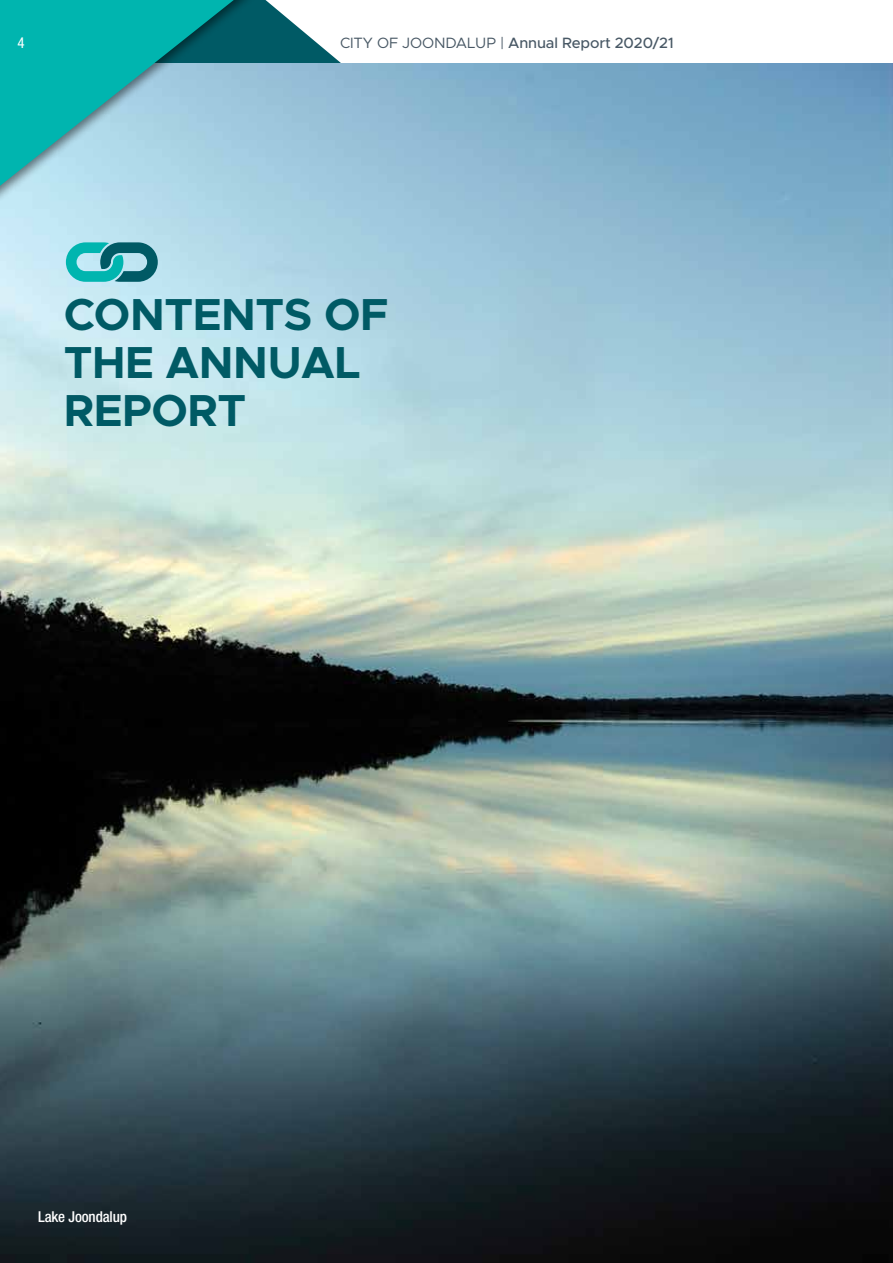
<style>
.page{position:relative;width:893px;height:1263px;background:#fff}
.page>*{position:absolute;margin:0;border:0;box-sizing:border-box;transform-origin:0 0}
.t1{font:700 45px/48px "Metropolis";letter-spacing:-.01em;color:#005a65}
.t2{font:500 15px "Metropolis";letter-spacing:-.01em;color:#485865}
.t3{font:500 condensed 15px "Helvetica Neue LT Std";letter-spacing:-.01em;color:#fff}
.t4{font:condensed 15px "Helvetica Neue LT Std";color:#fff}
.s1{font-weight:400}
</style>
<div class="page">
<svg style="left:257px;top:0;width:243px;height:64px"></svg>
<img style="left:0;top:64px;width:893px;height:1199px">
<div style="left:0;top:0;width:257px;height:210px;background:#000;opacity:.5"></div>
<svg style="left:0;top:0;width:234px;height:186px;background:#49babf"></svg>
<svg style="left:66px;top:242px;width:92px;height:40px;background:#46aab0"></svg>
<p class="t4" style="left:18px;top:34px;width:9px">4</p>
<p class="t2" style="left:340px;top:34px;width:335px"><span class="s1">CITY OF JOONDALUP |</span> Annual Report 2020/21</p>
<h1 class="t1" style="left:64px;top:291px;width:326px">CONTENTS OF<br>THE ANNUAL<br>REPORT</h1>
<p class="t3" style="left:38px;top:1207px;width:90px">Lake Joondalup</p>
</div>
